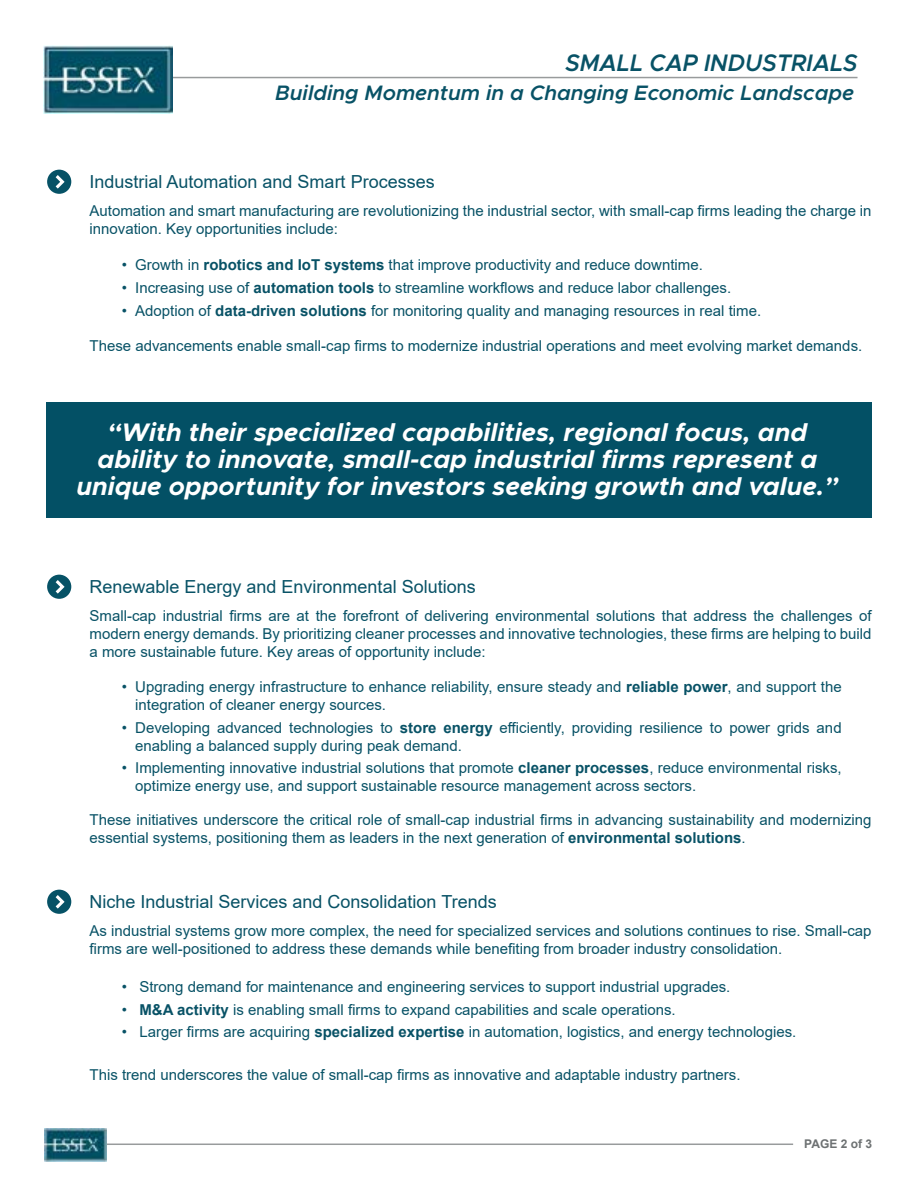
<style>
.page{position:relative;width:918px;height:1188px;background:#fff}
.page>*{position:absolute;margin:0;border:0;box-sizing:border-box;transform-origin:0 0}
.t1{font:italic 700 25.5px/27px "Metropolis";color:#fff;text-align:center}
.t2{font:italic 600 24px "Metropolis";color:#085266;scale:.95 1}
.t3{font:italic 600 21px "Metropolis";color:#085266}
.t4{font:18px "Arial";color:#085266}
.t5{font:15px/18px "Arial";color:#085266}
.t6{font:700 12px "Arial";color:#6d7172}
.s1{font-weight:700}
</style>
<div class="page">
<hr style="left:106px;top:77px;width:752px;height:1px;background:#989b9c">
<img style="left:43px;top:45px;width:129px;height:69px">
<hr style="left:106px;top:1144px;width:687px;height:1px;background:#989b9c">
<img style="left:45px;top:1128px;width:61px;height:33px">
<svg style="left:47px;top:575px;width:24px;height:24px"></svg>
<svg style="left:47px;top:890px;width:24px;height:24px"></svg>
<svg style="left:47px;top:170px;width:24px;height:24px"></svg>
<div style="left:46px;top:402px;width:826px;height:116px;background:#035065"></div>
<h2 class="t2" style="left:566px;top:48px;width:309px">SMALL CAP INDUSTRIALS</h2>
<h3 class="t3" style="left:275px;top:79px;width:580px">Building Momentum in a Changing Economic Landscape</h3>
<p class="t4" style="left:90px;top:170px;width:347px">Industrial Automation and Smart Processes</p>
<p class="t5" style="left:90px;top:202px;width:784px">Automation and smart manufacturing are revolutionizing the industrial sector, with small-cap firms leading the charge in innovation. Key opportunities include:</p>
<p class="t5" style="left:122px;top:256px;width:583px">• Growth in <span class="s1">robotics and IoT systems</span> that improve productivity and reduce downtime.</p>
<p class="t5" style="left:122px;top:279px;width:611px">• Increasing use of <span class="s1">automation tools</span> to streamline workflows and reduce labor challenges.</p>
<p class="t5" style="left:122px;top:301px;width:641px">• Adoption of <span class="s1">data-driven solutions</span> for monitoring quality and managing resources in real time.</p>
<p class="t5" style="left:90px;top:337px;width:774px">These advancements enable small-cap firms to modernize industrial operations and meet evolving market demands.</p>
<h1 class="t1" style="left:77px;top:418px;width:763px">“With their specialized capabilities, regional focus, and ability to innovate, small-cap industrial firms represent a unique opportunity for investors seeking growth and value.”</h1>
<p class="t4" style="left:90px;top:575px;width:388px">Renewable Energy and Environmental Solutions</p>
<p class="t5" style="left:90px;top:607px;width:784px;text-align:justify">Small-cap industrial firms are at the forefront of delivering environmental solutions that address the challenges of modern energy demands. By prioritizing cleaner processes and innovative technologies, these firms are helping to build a more sustainable future. Key areas of opportunity include:</p>
<p class="t5" style="left:135px;top:678px;width:708px;text-indent:-14px">• Upgrading energy infrastructure to enhance reliability, ensure steady and <span class="s1">reliable power</span>, and support the integration of cleaner energy sources.</p>
<p class="t5" style="left:135px;top:718px;width:708px;text-indent:-14px">• Developing advanced technologies to <span class="s1">store energy</span> efficiently, providing resilience to power grids and enabling a balanced supply during peak demand.</p>
<p class="t5" style="left:135px;top:759px;width:708px;text-indent:-13px">• Implementing innovative industrial solutions that promote <span class="s1">cleaner processes</span>, reduce environmental risks, optimize energy use, and support sustainable resource management across sectors.</p>
<p class="t5" style="left:90px;top:811px;width:784px">These initiatives underscore the critical role of small-cap industrial firms in advancing sustainability and modernizing essential systems, positioning them as leaders in the next generation of <span class="s1">environmental solutions</span>.</p>
<p class="t4" style="left:90px;top:890px;width:409px">Niche Industrial Services and Consolidation Trends</p>
<p class="t5" style="left:90px;top:922px;width:784px">As industrial systems grow more complex, the need for specialized services and solutions continues to rise. Small-cap firms are well-positioned to address these demands while benefiting from broader industry consolidation.</p>
<p class="t5" style="left:122px;top:978px;width:610px">• Strong demand for maintenance and engineering services to support industrial upgrades.</p>
<p class="t5" style="left:122px;top:1000px;width:555px">• <span class="s1">M&amp;A activity</span> is enabling small firms to expand capabilities and scale operations.</p>
<p class="t5" style="left:122px;top:1023px;width:676px">• Larger firms are acquiring <span class="s1">specialized expertise</span> in automation, logistics, and energy technologies.</p>
<p class="t5" style="left:90px;top:1066px;width:653px">This trend underscores the value of small-cap firms as innovative and adaptable industry partners.</p>
<p class="t6" style="left:804px;top:1136px;width:69px">PAGE 2 of 3</p>
</div>
